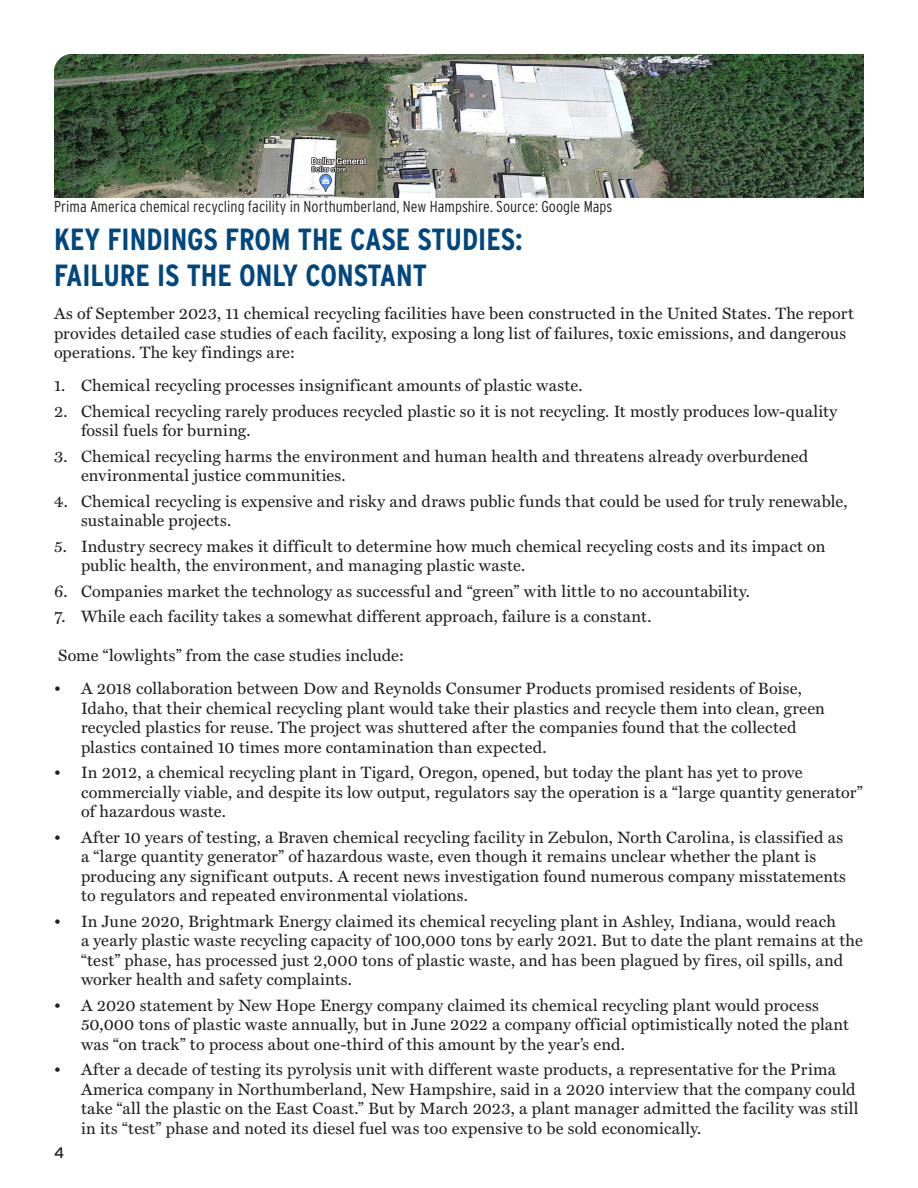
<style>
.page{position:relative;width:918px;height:1188px;background:#fff}
.page>*{position:absolute;margin:0;border:0;box-sizing:border-box;transform-origin:0 0}
.body{font:700 30.6px/36.8px "Interstate Condensed";color:#00467f}
.body-2{font:16.5px/19.5px "Miller Text";letter-spacing:.01em;color:#231f20}
.title_heading_C{font:300 15.75px "Interstate Condensed";color:#231f20}
.t1{font:15.3px "Interstate";color:#231f20}
</style>
<div class="page">
<img style="left:54px;top:54px;width:810px;height:144px">
<p class="title_heading_C" style="left:54px;top:198px;width:560px">Prima America chemical recycling facility in Northumberland, New Hampshire. Source: Google Maps</p>
<p class="body" style="left:54px;top:220px;width:470px">KEY FINDINGS FROM THE CASE STUDIES:<br>FAILURE IS THE ONLY CONSTANT</p>
<p class="body-2" style="left:54px;top:304px;width:801px">As of September 2023, 11 chemical recycling facilities have been constructed in the United States. The report provides detailed case studies of each facility, exposing a long list of failures, toxic emissions, and dangerous operations. The key findings are:</p>
<p class="body-2" style="left:54px;top:376px;width:530px">1. Chemical recycling processes insignificant amounts of plastic waste.</p>
<p class="body-2" style="left:81px;top:401px;width:758px;text-indent:-27px">2. Chemical recycling rarely produces recycled plastic so it is not recycling. It mostly produces low-quality fossil fuels for burning.</p>
<p class="body-2" style="left:81px;top:446px;width:729px;text-indent:-27px">3. Chemical recycling harms the environment and human health and threatens already overburdened environmental justice communities.</p>
<p class="body-2" style="left:81px;top:491px;width:768px;text-indent:-27px">4. Chemical recycling is expensive and risky and draws public funds that could be used for truly renewable, sustainable projects.</p>
<p class="body-2" style="left:81px;top:536px;width:746px;text-indent:-27px">5. Industry secrecy makes it difficult to determine how much chemical recycling costs and its impact on public health, the environment, and managing plastic waste.</p>
<p class="body-2" style="left:54px;top:581px;width:698px">6. Companies market the technology as successful and “green” with little to no accountability.</p>
<p class="body-2" style="left:54px;top:607px;width:599px">7. While each facility takes a somewhat different approach, failure is a constant.</p>
<p class="body-2" style="left:58px;top:646px;width:348px">Some “lowlights” from the case studies include:</p>
<p class="body-2" style="left:81px;top:679px;width:745px;text-indent:-27px">• A 2018 collaboration between Dow and Reynolds Consumer Products promised residents of Boise, Idaho, that their chemical recycling plant would take their plastics and recycle them into clean, green recycled plastics for reuse. The project was shuttered after the companies found that the collected plastics contained 10 times more contamination than expected.</p>
<p class="body-2" style="left:81px;top:763px;width:783px;text-indent:-27px">• In 2012, a chemical recycling plant in Tigard, Oregon, opened, but today the plant has yet to prove commercially viable, and despite its low output, regulators say the operation is a “large quantity generator” of hazardous waste.</p>
<p class="body-2" style="left:81px;top:827px;width:766px;text-indent:-27px">• After 10 years of testing, a Braven chemical recycling facility in Zebulon, North Carolina, is classified as a “large quantity generator” of hazardous waste, even though it remains unclear whether the plant is producing any significant outputs. A recent news investigation found numerous company misstatements to regulators and repeated environmental violations.</p>
<p class="body-2" style="left:81px;top:911px;width:783px;text-indent:-27px">• In June 2020, Brightmark Energy claimed its chemical recycling plant in Ashley, Indiana, would reach<br>a yearly plastic waste recycling capacity of 100,000 tons by early 2021. But to date the plant remains at the “test” phase, has processed just 2,000 tons of plastic waste, and has been plagued by fires, oil spills, and worker health and safety complaints.</p>
<p class="body-2" style="left:81px;top:995px;width:769px;text-indent:-27px">• A 2020 statement by New Hope Energy company claimed its chemical recycling plant would process<br>50,000 tons of plastic waste annually, but in June 2022 a company official optimistically noted the plant was “on track” to process about one-third of this amount by the year’s end.</p>
<p class="body-2" style="left:81px;top:1060px;width:779px;text-indent:-27px">• After a decade of testing its pyrolysis unit with different waste products, a representative for the Prima America company in Northumberland, New Hampshire, said in a 2020 interview that the company could take “all the plastic on the East Coast.” But by March 2023, a plant manager admitted the facility was still in its “test” phase and noted its diesel fuel was too expensive to be sold economically.</p>
<p class="t1" style="left:54px;top:1144px;width:12px">4</p>
</div>
